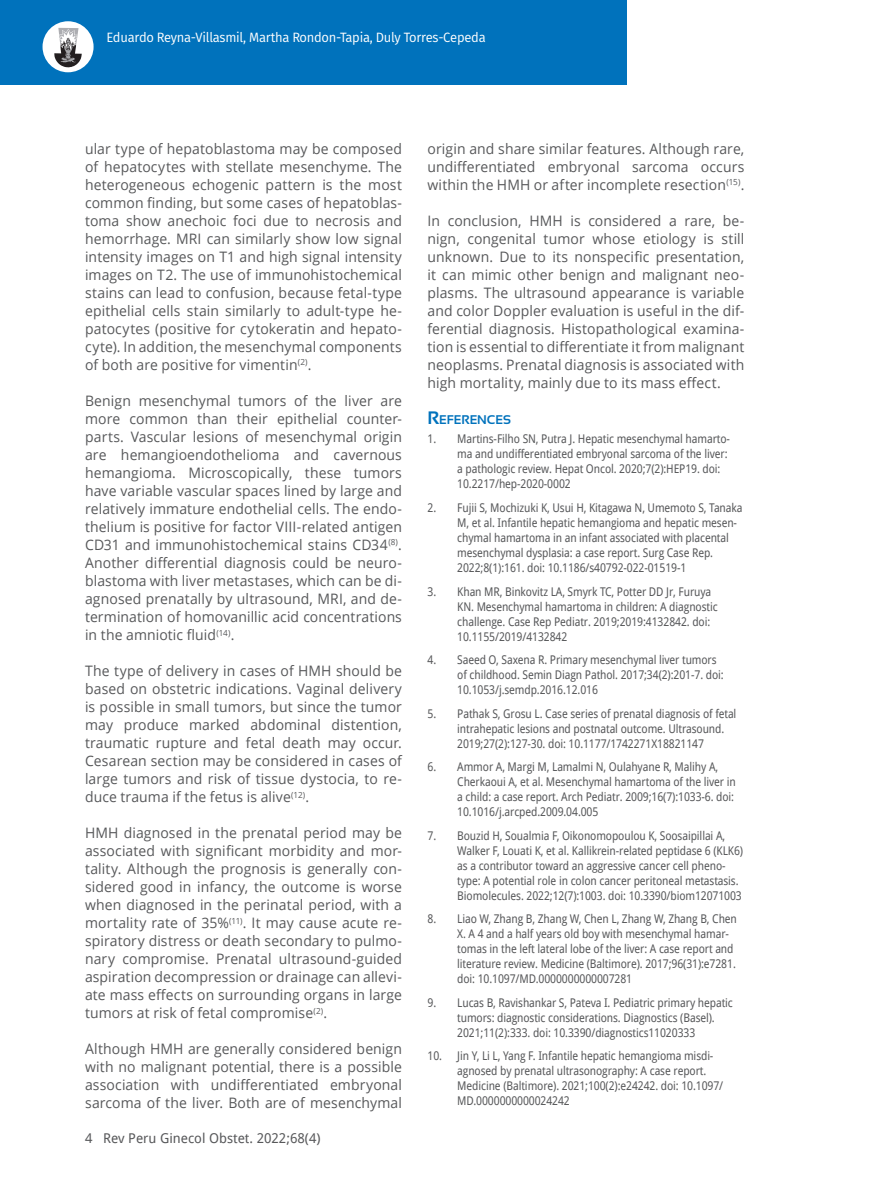
<style>
.page{position:relative;width:872px;height:1191px;background:#fff}
.page>*{position:absolute;margin:0;border:0;box-sizing:border-box;transform-origin:0 0}
.t1{font:14.4px/18px "Open Sans";letter-spacing:.01em;color:#57585a;text-align:justify}
.t2{font:13.5px "Fira Sans";letter-spacing:-.02em;color:#fff;scale:.96 1}
.t3{font:13.5px "Droid Sans";color:#57585a}
.t4{font:700 12.6px "Sansation";color:#0072bc}
.t5{font:12px/15px "Droid Sans";letter-spacing:-.01em;color:#57585a;scale:.9 1}
.s1{font-size:18px}
</style>
<div class="page">
<div style="left:0;top:0;width:626px;height:85px;background:#0072bc"></div>
<div style="left:43px;top:21px;width:51px;height:51px;background:#fff;border-radius:50%"></div>
<svg style="left:54px;top:28px;width:28px;height:40px"></svg>
<p class="t2" style="left:106px;top:28px;width:397px">Eduardo Reyna-Villasmil, Martha Rondon-Tapia, Duly Torres-Cepeda</p>
<p class="t1" style="left:85px;top:139px;width:318px">ular type of hepatoblastoma may be composed of hepatocytes with stellate mesenchyme. The heterogeneous echogenic pattern is the most common finding, but some cases of hepatoblas&shy;toma show anechoic foci due to necrosis and hemorrhage. MRI can similarly show low signal intensity images on T1 and high signal intensity images on T2. The use of immunohistochemical stains can lead to confusion, because fetal-type epithelial cells stain similarly to adult-type he&shy;patocytes (positive for cytokeratin and hepato&shy;cyte). In addition, the mesenchymal components of both are positive for vimentin<sup>(2)</sup>.</p>
<p class="t1" style="left:85px;top:391px;width:318px">Benign mesenchymal tumors of the liver are more common than their epithelial counter&shy;parts. Vascular lesions of mesenchymal origin are hemangioendothelioma and cavernous hemangioma. Microscopically, these tumors have variable vascular spaces lined by large and relatively immature endothelial cells. The endo&shy;thelium is positive for factor VIII-related antigen CD31 and immunohistochemical stains CD34<sup>(8)</sup>.<br>Another differential diagnosis could be neuro&shy;blastoma with liver metastases, which can be di&shy;agnosed prenatally by ultrasound, MRI, and de&shy;termination of homovanillic acid concentrations in the amniotic fluid<sup>(14)</sup>.</p>
<p class="t1" style="left:85px;top:661px;width:318px">The type of delivery in cases of HMH should be based on obstetric indications. Vaginal delivery is possible in small tumors, but since the tumor may produce marked abdominal distention, traumatic rupture and fetal death may occur.<br>Cesarean section may be considered in cases of large tumors and risk of tissue dystocia, to re&shy;duce trauma if the fetus is alive<sup>(12)</sup>.</p>
<p class="t1" style="left:85px;top:823px;width:318px">HMH diagnosed in the prenatal period may be associated with significant morbidity and mor&shy;tality. Although the prognosis is generally con&shy;sidered good in infancy, the outcome is worse when diagnosed in the perinatal period, with a mortality rate of 35%<sup>(11)</sup>. It may cause acute re&shy;spiratory distress or death secondary to pulmo&shy;nary compromise. Prenatal ultrasound-guided aspiration decompression or drainage can allevi&shy;ate mass effects on surrounding organs in large tumors at risk of fetal compromise<sup>(2)</sup>.</p>
<p class="t1" style="left:85px;top:1039px;width:318px">Although HMH are generally considered benign with no malignant potential, there is a possible association with undifferentiated embryonal sarcoma of the liver. Both are of mesenchymal</p>
<p class="t3" style="left:85px;top:1128px;width:237px">4 Rev Peru Ginecol Obstet. 2022;68(4)</p>
<p class="t1" style="left:427px;top:139px;width:318px">origin and share similar features. Although rare, undifferentiated embryonal sarcoma occurs within the HMH or after incomplete resection<sup>(15)</sup>.</p>
<p class="t1" style="left:427px;top:211px;width:318px">In conclusion, HMH is considered a rare, be&shy;nign, congenital tumor whose etiology is still unknown. Due to its nonspecific presentation, it can mimic other benign and malignant neo&shy;plasms. The ultrasound appearance is variable and color Doppler evaluation is useful in the dif&shy;ferential diagnosis. Histopathological examina&shy;tion is essential to differentiate it from malignant neoplasms. Prenatal diagnosis is associated with high mortality, mainly due to its mass effect.</p>
<p class="t4" style="left:427px;top:413px;width:85px"><span class="s1">R</span>EFERENCES</p>
<p class="t5" style="left:457px;top:431px;width:304px;text-indent:-30px">1. Martins-Filho SN, Putra J. Hepatic mesenchymal hamarto&shy;ma and undifferentiated embryonal sarcoma of the liver: a pathologic review. Hepat Oncol. 2020;7(2):HEP19. doi:<br>10.2217/hep-2020-0002</p>
<p class="t5" style="left:457px;top:500px;width:318px;text-indent:-30px">2. Fujii S, Mochizuki K, Usui H, Kitagawa N, Umemoto S, Tanaka M, et al. Infantile hepatic hemangioma and hepatic mesen&shy;chymal hamartoma in an infant associated with placental mesenchymal dysplasia: a case report. Surg Case Rep.<br>2022;8(1):161. doi: 10.1186/s40792-022-01519-1</p>
<p class="t5" style="left:457px;top:583px;width:291px;text-indent:-30px">3. Khan MR, Binkovitz LA, Smyrk TC, Potter DD Jr, Furuya KN. Mesenchymal hamartoma in children: A diagnostic challenge. Case Rep Pediatr. 2019;2019:4132842. doi:<br>10.1155/2019/4132842</p>
<p class="t5" style="left:457px;top:652px;width:297px;text-indent:-30px">4. Saeed O, Saxena R. Primary mesenchymal liver tumors of childhood. Semin Diagn Pathol. 2017;34(2):201-7. doi:<br>10.1053/j.semdp.2016.12.016</p>
<p class="t5" style="left:457px;top:705px;width:312px;text-indent:-30px">5. Pathak S, Grosu L. Case series of prenatal diagnosis of fetal intrahepatic lesions and postnatal outcome. Ultrasound.<br>2019;27(2):127-30. doi: 10.1177/1742271X18821147</p>
<p class="t5" style="left:457px;top:759px;width:311px;text-indent:-30px">6. Ammor A, Margi M, Lamalmi N, Oulahyane R, Malihy A, Cherkaoui A, et al. Mesenchymal hamartoma of the liver in a child: a case report. Arch Pediatr. 2009;16(7):1033-6. doi:<br>10.1016/j.arcped.2009.04.005</p>
<p class="t5" style="left:457px;top:827px;width:319px;text-indent:-30px">7. Bouzid H, Soualmia F, Oikonomopoulou K, Soosaipillai A, Walker F, Louati K, et al. Kallikrein-related peptidase 6 (KLK6) as a contributor toward an aggressive cancer cell pheno&shy;type: A potential role in colon cancer peritoneal metastasis.<br>Biomolecules. 2022;12(7):1003. doi: 10.3390/biom12071003</p>
<p class="t5" style="left:457px;top:911px;width:312px;text-indent:-30px">8. Liao W, Zhang B, Zhang W, Chen L, Zhang W, Zhang B, Chen X. A 4 and a half years old boy with mesenchymal hamar&shy;tomas in the left lateral lobe of the liver: A case report and literature review. Medicine (Baltimore). 2017;96(31):e7281. doi: 10.1097/MD.0000000000007281</p>
<p class="t5" style="left:457px;top:994px;width:308px;text-indent:-30px">9. Lucas B, Ravishankar S, Pateva I. Pediatric primary hepatic tumors: diagnostic considerations. Diagnostics (Basel).<br>2021;11(2):333. doi: 10.3390/diagnostics11020333</p>
<p class="t5" style="left:457px;top:1048px;width:297px;text-indent:-30px">10. Jin Y, Li L, Yang F. Infantile hepatic hemangioma misdi&shy;agnosed by prenatal ultrasonography: A case report.<br>Medicine (Baltimore). 2021;100(2):e24242. doi: 10.1097/ MD.0000000000024242</p>
</div>
